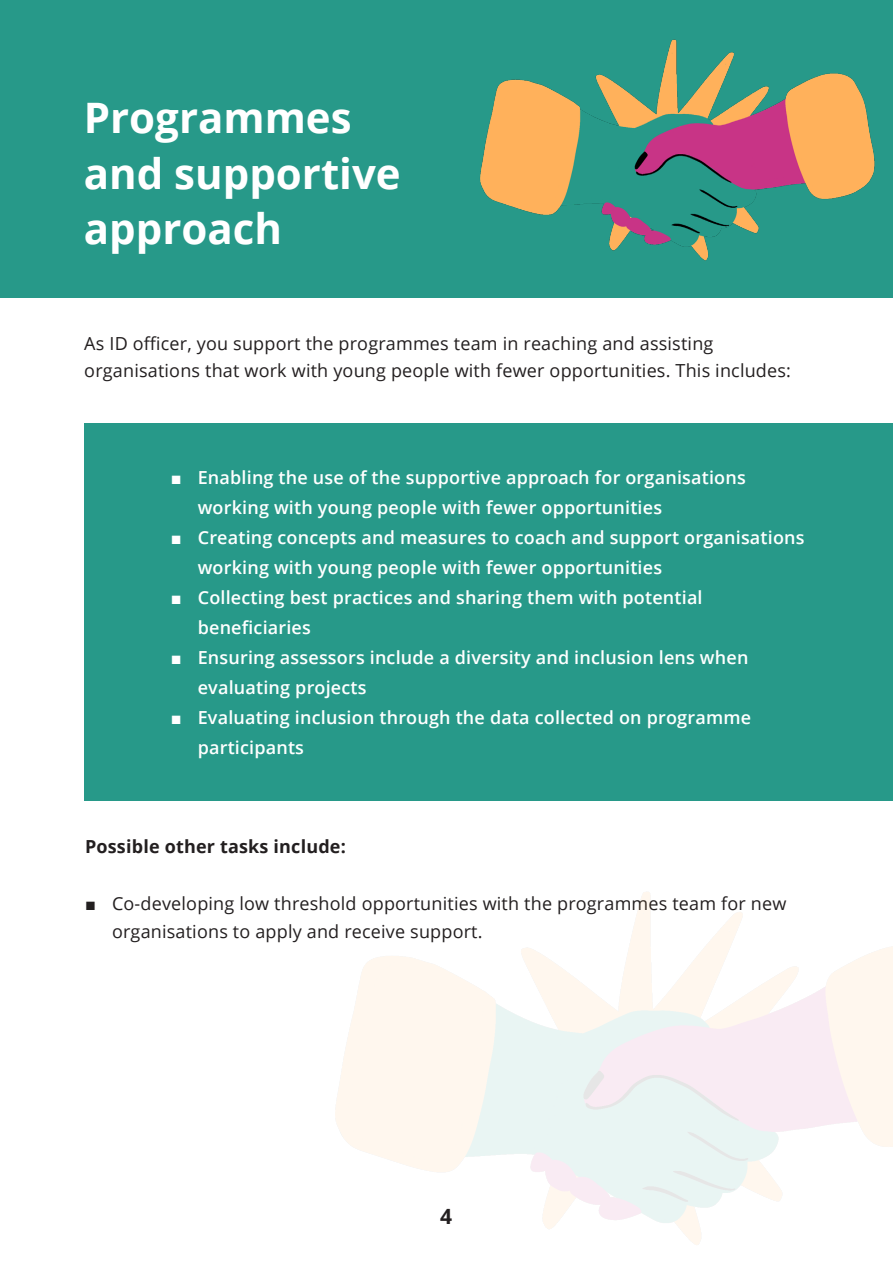
<style>
.page{position:relative;width:893px;height:1263px;background:#fff}
.page>*{position:absolute;margin:0;border:0;box-sizing:border-box;transform-origin:0 0}
.Estilo_de_parágrafo{font:700 42px/55.5px "Open Sans";color:#fff}
.t1{font:700 21px "Open Sans";color:#231f20}
.t2{font:600 18px/30px "Open Sans";letter-spacing:.01em;color:#fff}
.t3{font:18px/27px "Open Sans";letter-spacing:.01em;color:#231f20}
.t4{font:700 18px "Open Sans";letter-spacing:.01em;color:#231f20}
.s1{font-family:"Arial";font-weight:700}
</style>
<div class="page">
<div style="left:1px;top:0;width:892px;height:298px;background:#279989"></div>
<img style="left:480px;top:39px;width:395px;height:222px">
<div style="left:84px;top:424px;width:809px;height:377px;background:#279989"></div>
<p class="Estilo_de_parágrafo" style="left:84px;top:89px;width:318px">Programmes and supportive approach</p>
<p class="t3" style="left:84px;top:329px;width:708px">As ID officer, you support the programmes team in reaching and assisting organisations that work with young people with fewer opportunities. This includes:</p>
<p class="t2" style="left:198px;top:462px;width:550px;text-indent:-27px"><span class="s1">■</span> Enabling the use of the supportive approach for organisations working with young people with fewer opportunities</p>
<p class="t2" style="left:198px;top:522px;width:608px;text-indent:-27px"><span class="s1">■</span> Creating concepts and measures to coach and support organisations working with young people with fewer opportunities</p>
<p class="t2" style="left:198px;top:582px;width:506px;text-indent:-27px"><span class="s1">■</span> Collecting best practices and sharing them with potential beneficiaries</p>
<p class="t2" style="left:198px;top:642px;width:552px;text-indent:-27px"><span class="s1">■</span> Ensuring assessors include a diversity and inclusion lens when evaluating projects</p>
<p class="t2" style="left:198px;top:702px;width:555px;text-indent:-27px"><span class="s1">■</span> Evaluating inclusion through the data collected on programme participants</p>
<p class="t4" style="left:85px;top:834px;width:262px">Possible other tasks include:</p>
<p class="t3" style="left:112px;top:889px;width:676px;line-height:28.5px;text-indent:-27px"><span class="s1">■</span> Co-developing low threshold opportunities with the programmes team for new organisations to apply and receive support.</p>
<p class="t1" style="left:440px;top:1201px;width:13px">4</p>
</div>
